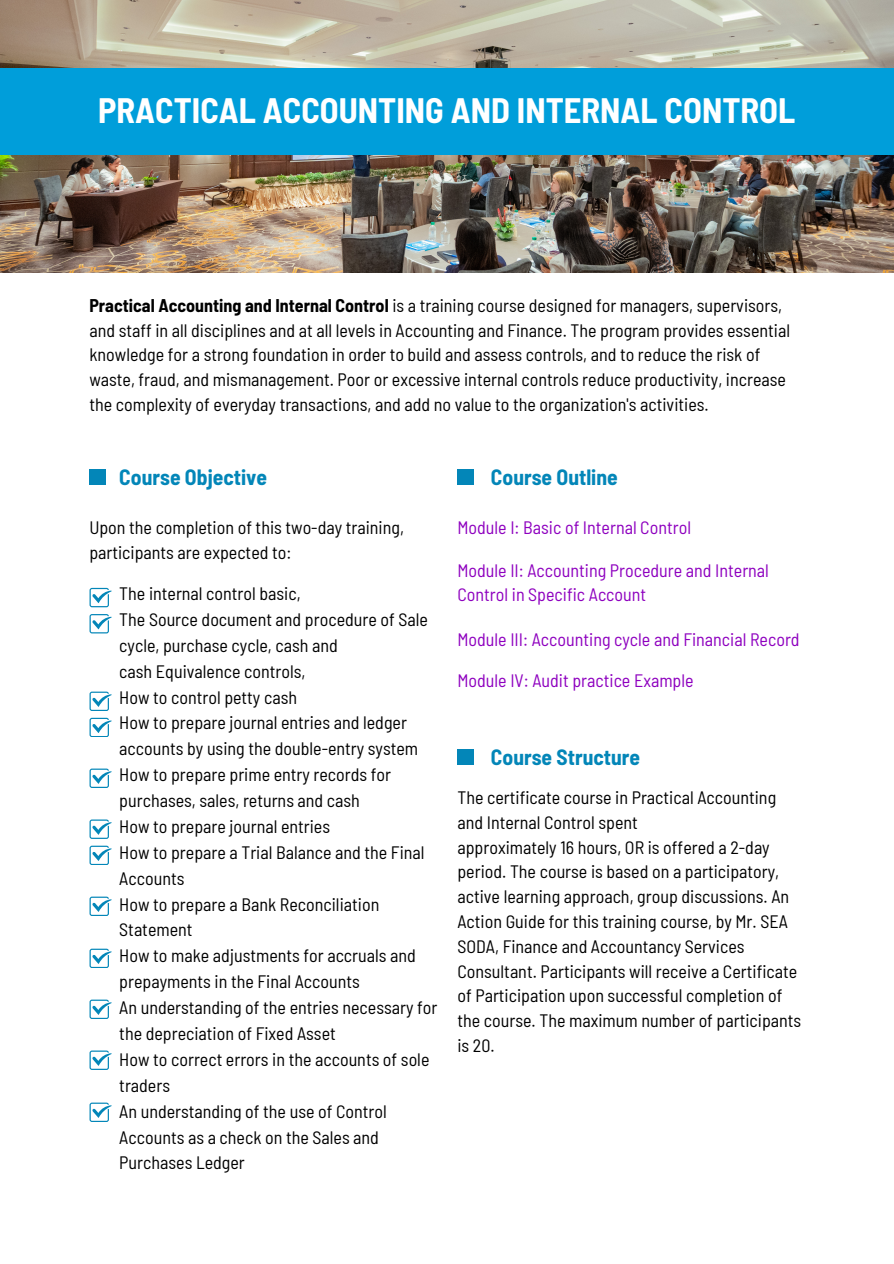
<style>
.page{position:relative;width:894px;height:1264px;background:#fff}
.page>*{position:absolute;margin:0;border:0;box-sizing:border-box;transform-origin:0 0}
.t1{font:700 semi-condensed 34.5px "Barlow";color:#fff}
.t2{font:700 semi-condensed 21.6px "Barlow";color:#0386b8}
.t3{font:semi-condensed 18px/24.8px "Barlow";color:#000}
.t4{font:semi-condensed 18px "Barlow";color:#8e00bf}
.s1{font-weight:700}
</style>
<div class="page">
<img style="left:0;top:0;width:893px;height:272px">
<div style="left:0;top:69px;width:893px;height:86px;background:#009eda"></div>
<svg style="left:89px;top:588px;width:23px;height:19px"></svg>
<svg style="left:89px;top:614px;width:23px;height:19px"></svg>
<svg style="left:89px;top:691px;width:23px;height:19px"></svg>
<svg style="left:89px;top:717px;width:23px;height:20px"></svg>
<svg style="left:89px;top:768px;width:23px;height:19px"></svg>
<svg style="left:89px;top:819px;width:23px;height:19px"></svg>
<svg style="left:89px;top:845px;width:23px;height:19px"></svg>
<svg style="left:89px;top:1050px;width:23px;height:19px"></svg>
<svg style="left:89px;top:999px;width:23px;height:19px"></svg>
<svg style="left:89px;top:948px;width:23px;height:19px"></svg>
<svg style="left:89px;top:896px;width:23px;height:19px"></svg>
<div style="left:89px;top:468px;width:17px;height:16px;background:#0386b8"></div>
<div style="left:457px;top:468px;width:17px;height:16px;background:#0386b8"></div>
<div style="left:457px;top:749px;width:17px;height:16px;background:#0386b8"></div>
<svg style="left:89px;top:1102px;width:23px;height:19px"></svg>
<p class="t1" style="left:98px;top:88px;width:698px">PRACTICAL ACCOUNTING AND INTERNAL CONTROL</p>
<p class="t3" style="left:89px;top:292px;width:702px"><span class="s1">Practical Accounting and Internal Control</span> is a training course designed for managers, supervisors, and staff in all disciplines and at all levels in Accounting and Finance. The program provides essential knowledge for a strong foundation in order to build and assess controls, and to reduce the risk of waste, fraud, and mismanagement. Poor or excessive internal controls reduce productivity, increase the complexity of everyday transactions, and add no value to the organization's activities.</p>
<p class="t2" style="left:119px;top:463px;width:149px">Course Objective</p>
<p class="t3" style="left:89px;top:514px;width:316px">Upon the completion of this two-day training, participants are expected to:</p>
<p class="t2" style="left:491px;top:463px;width:128px">Course Outline</p>
<p class="t4" style="left:457px;top:515px;width:235px">Module I: Basic of Internal Control</p>
<p class="t4" style="left:457px;top:558px;width:313px">Module II: Accounting Procedure and Internal</p>
<h1 class="t3" style="left:119px;top:580px;width:183px">The internal control basic,</h1>
<p class="t4" style="left:457px;top:583px;width:190px">Control in Specific Account</p>
<p class="t3" style="left:119px;top:605px;width:310px;line-height:25.8px">The Source document and procedure of Sale cycle, purchase cycle, cash and</p>
<h2 class="t3" style="left:119px;top:658px;width:187px">cash Equivalence controls,</h2>
<p class="t3" style="left:119px;top:684px;width:179px">How to control petty cash</p>
<p class="t3" style="left:119px;top:709px;width:300px;line-height:25.8px">How to prepare journal entries and ledger accounts by using the double-entry system</p>
<p class="t3" style="left:119px;top:761px;width:273px;line-height:25.8px">How to prepare prime entry records for purchases, sales, returns and cash</p>
<p class="t3" style="left:119px;top:813px;width:212px">How to prepare journal entries</p>
<p class="t3" style="left:119px;top:838px;width:307px;line-height:25.8px">How to prepare a Trial Balance and the Final<br>Accounts</p>
<p class="t3" style="left:119px;top:890px;width:261px;line-height:25.8px">How to prepare a Bank Reconciliation<br>Statement</p>
<p class="t3" style="left:119px;top:942px;width:298px;line-height:25.8px">How to make adjustments for accruals and prepayments in the Final Accounts</p>
<p class="t3" style="left:119px;top:994px;width:319px;line-height:25.8px">An understanding of the entries necessary for the depreciation of Fixed Asset</p>
<p class="t3" style="left:119px;top:1045px;width:311px;line-height:25.8px">How to correct errors in the accounts of sole traders</p>
<p class="t3" style="left:119px;top:1097px;width:269px;line-height:25.8px">An understanding of the use of Control<br>Accounts as a check on the Sales and</p>
<p class="t3" style="left:119px;top:1149px;width:127px">Purchases Ledger</p>
<p class="t4" style="left:457px;top:628px;width:343px">Module III: Accounting cycle and Financial Record</p>
<p class="t4" style="left:457px;top:668px;width:237px">Module IV: Audit practice Example</p>
<p class="t2" style="left:491px;top:743px;width:151px">Course Structure</p>
<p class="t3" style="left:457px;top:784px;width:320px">The certificate course in Practical Accounting and Internal Control spent</p>
<p class="t3" style="left:457px;top:834px;width:345px">approximately 16 hours, OR is offered a 2-day period. The course is based on a participatory, active learning approach, group discussions. An Action Guide for this training course, by Mr. SEA SODA, Finance and Accountancy Services Consultant. Participants will receive a Certificate of Participation upon successful completion of the course. The maximum number of participants is 20.</p>
</div>
